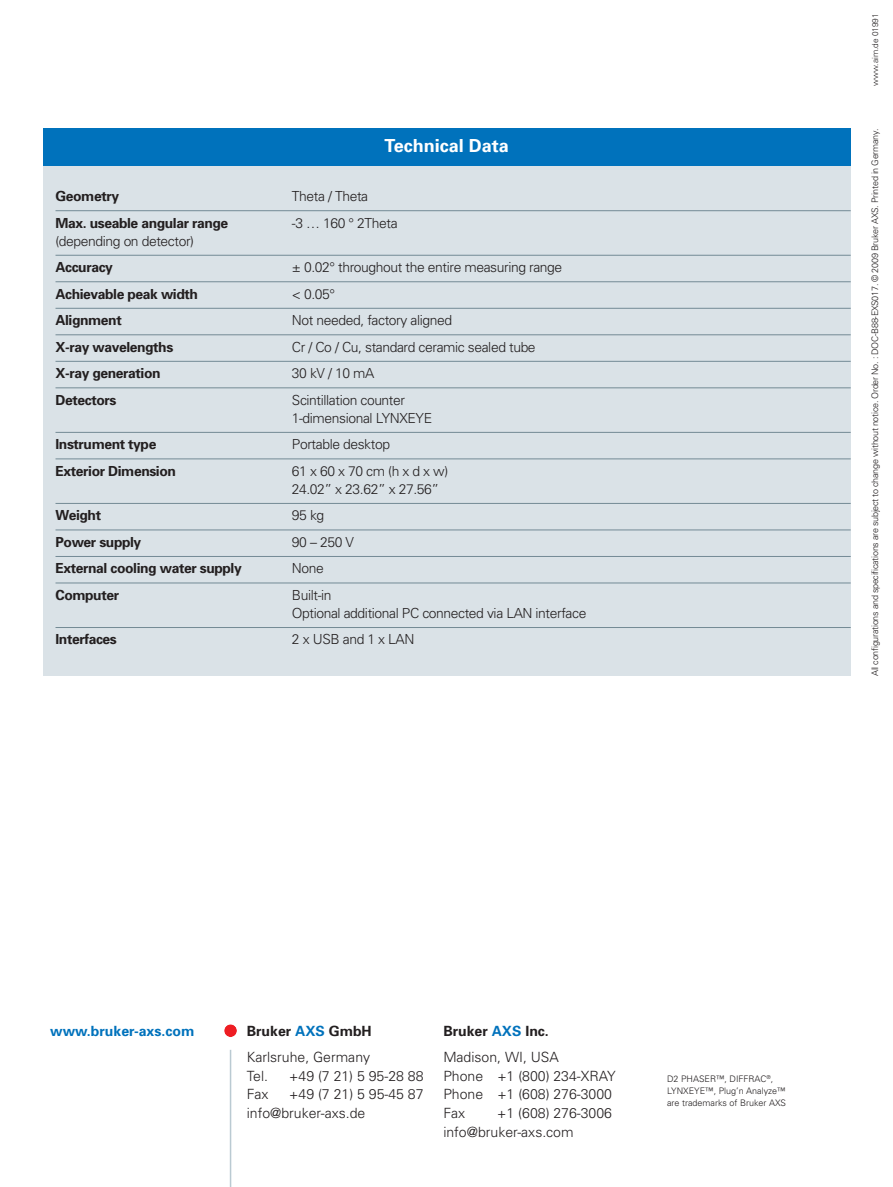
<style>
.page{position:relative;width:893px;height:1187px;background:#fff}
.page>*{position:absolute;margin:0;border:0;box-sizing:border-box;transform-origin:0 0}
.t1{font:700 18px "Univers";color:#fff}
.t2{font:300 14.1px/18.8px "Univers";color:#231f20}
.t3{font:700 14.1px "Univers";color:#0072bc}
.t4{font:300 13.8px/18px "Univers";letter-spacing:-.03em;color:#231f20}
.t5{font:700 13.8px "Univers";letter-spacing:-.03em;color:#231f20}
.t6{font:300 9px "Univers";letter-spacing:-.03em;color:#231f20}
.t7{font:300 9px/12px "Univers";color:#231f20}
.t8{font:300 8.25px "Univers";color:#231f20}
.s1{font-weight:700}
.s2{font-weight:700;color:#0072bc}
</style>
<div class="page">
<hr style="left:230px;top:1030px;width:1px;height:156px;background:#bacad2">
<svg style="left:224px;top:1024px;width:13px;height:25px"></svg>
<div style="left:43px;top:166px;width:808px;height:509px;background:#dae2e7"></div>
<hr style="left:56px;top:210px;width:795px;height:1px;background:#738a95">
<hr style="left:56px;top:255px;width:795px;height:1px;background:#738a95">
<hr style="left:56px;top:281px;width:795px;height:1px;background:#738a95">
<hr style="left:56px;top:308px;width:795px;height:1px;background:#738a95">
<hr style="left:56px;top:334px;width:795px;height:1px;background:#738a95">
<hr style="left:56px;top:361px;width:795px;height:1px;background:#738a95">
<hr style="left:56px;top:387px;width:795px;height:1px;background:#738a95">
<hr style="left:56px;top:432px;width:795px;height:1px;background:#738a95">
<hr style="left:56px;top:458px;width:795px;height:1px;background:#738a95">
<hr style="left:56px;top:503px;width:795px;height:1px;background:#738a95">
<hr style="left:56px;top:529px;width:795px;height:1px;background:#738a95">
<hr style="left:56px;top:556px;width:795px;height:1px;background:#738a95">
<hr style="left:56px;top:582px;width:795px;height:1px;background:#738a95">
<hr style="left:56px;top:627px;width:795px;height:1px;background:#738a95">
<div style="left:43px;top:128px;width:808px;height:38px;background:#0072bc"></div>
<h1 class="t1" style="left:385px;top:139px;width:126px">Technical Data</h1>
<p class="t5" style="left:56px;top:191px;width:65px">Geometry</p>
<p class="t4" style="left:292px;top:188px;width:78px">Theta / Theta</p>
<p class="t5" style="left:56px;top:218px;width:174px">Max. useable angular range</p>
<p class="t4" style="left:292px;top:215px;width:107px">-3 … 160 ° 2Theta</p>
<p class="t4" style="left:56px;top:233px;width:140px">(depending on detector)</p>
<p class="t5" style="left:56px;top:262px;width:59px">Accuracy</p>
<p class="t4" style="left:292px;top:259px;width:272px">± 0.02° throughout the entire measuring range</p>
<p class="t5" style="left:56px;top:289px;width:144px">Achievable peak width</p>
<p class="t4" style="left:292px;top:286px;width:45px">&lt; 0.05°</p>
<p class="t5" style="left:56px;top:315px;width:68px">Alignment</p>
<p class="t4" style="left:292px;top:312px;width:162px">Not needed, factory aligned</p>
<p class="t5" style="left:56px;top:342px;width:119px">X-ray wavelengths</p>
<p class="t4" style="left:292px;top:339px;width:245px">Cr / Co / Cu, standard ceramic sealed tube</p>
<p class="t5" style="left:56px;top:368px;width:107px">X-ray generation</p>
<p class="t4" style="left:292px;top:365px;width:84px">30 kV / 10 mA</p>
<p class="t5" style="left:56px;top:395px;width:62px">Detectors</p>
<p class="t4" style="left:292px;top:392px;width:142px">Scintillation counter<br>1-dimensional LYNXEYE</p>
<p class="t5" style="left:56px;top:439px;width:102px">Instrument type</p>
<p class="t4" style="left:292px;top:436px;width:100px">Portable desktop</p>
<p class="t5" style="left:56px;top:466px;width:122px">Exterior Dimension</p>
<p class="t4" style="left:292px;top:463px;width:158px">61 x 60 x 70 cm (h x d x w)<br>24.02” x 23.62” x 27.56”</p>
<p class="t5" style="left:56px;top:510px;width:47px">Weight</p>
<p class="t4" style="left:292px;top:507px;width:34px">95 kg</p>
<p class="t5" style="left:56px;top:537px;width:87px">Power supply</p>
<p class="t4" style="left:292px;top:534px;width:63px">90 – 250 V</p>
<p class="t5" style="left:56px;top:563px;width:188px">External cooling water supply</p>
<p class="t4" style="left:292px;top:560px;width:33px">None</p>
<p class="t5" style="left:56px;top:590px;width:65px">Computer</p>
<p class="t4" style="left:292px;top:587px;width:296px">Built-in<br>Optional additional PC connected via LAN interface</p>
<p class="t5" style="left:56px;top:634px;width:63px">Interfaces</p>
<p class="t4" style="left:292px;top:631px;width:124px">2 x USB and 1 x LAN</p>
<p class="t8" style="left:872px;top:86px;width:74px;rotate:-90deg">www.aim.de 01991</p>
<p class="t6" style="left:872px;top:676px;width:548px;rotate:-90deg">All configurations and specifications are subject to change without notice. Order No. : DOC-B88-EXS017. © 2009 Bruker AXS. Printed in Germany.</p>
<p class="t3" style="left:50px;top:1025px;width:146px">www.bruker-axs.com</p>
<p class="t2" style="left:247px;top:1018px;width:127px;line-height:26.2px"><span class="s1">Bruker</span> <span class="s2">AXS</span> <span class="s1">GmbH<br></span>Karlsruhe, Germany</p>
<p class="t2" style="left:247px;top:1067px;width:23px">Tel.</p>
<p class="t2" style="left:289px;top:1067px;width:136px">+49 (7 21) 5 95-28 88</p>
<p class="t2" style="left:247px;top:1086px;width:23px">Fax</p>
<p class="t2" style="left:247px;top:1086px;width:178px;text-indent:43px">+49 (7 21) 5 95-45 87 info@bruker-axs.de</p>
<p class="t2" style="left:443px;top:1018px;width:117px;line-height:26.2px"><span class="s1">Bruker</span> <span class="s2">AXS</span> <span class="s1">Inc.<br></span>Madison, WI, USA</p>
<p class="t2" style="left:443px;top:1067px;width:174px">Phone +1 (800) 234-XRAY<br>Phone +1 (608) 276-3000<br>Fax</p>
<p class="t2" style="left:443px;top:1104px;width:170px;text-indent:54px">+1 (608) 276-3006 info@bruker-axs.com</p>
<p class="t7" style="left:667px;top:1073px;width:120px">D2 PHASER™, DIFFRAC<sup>®</sup>,<br>LYNXEYE™, Plug’n Analyze™ are trademarks of Bruker AXS</p>
</div>
